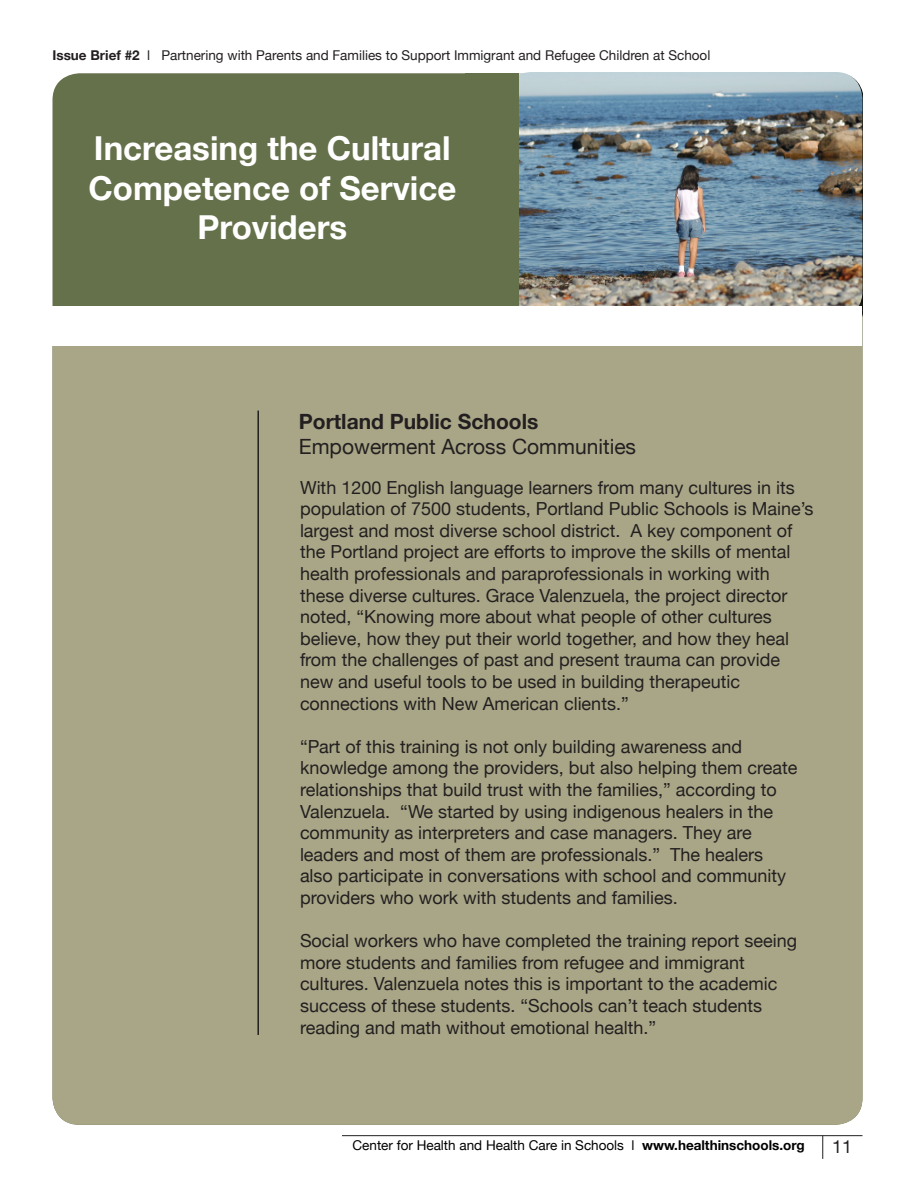
<style>
.page{position:relative;width:918px;height:1188px;background:#fff}
.page>*{position:absolute;margin:0;border:0;box-sizing:border-box;transform-origin:0 0}
.t1{font:700 33px/39.6px "Helvetica Neue";color:#fff;text-align:center}
.t2{font:21px "Helvetica Neue";color:#231f20}
.t3{font:700 21px "Helvetica Neue";color:#231f20}
.t4{font:18px/21.6px "Helvetica Neue";color:#231f20}
.t5{font:13.5px "Helvetica Neue";color:#231f20}
.t6{font:13.5px "Helvetica Neue";color:#000}
.s1{font-weight:700}
</style>
<div class="page">
<div style="left:52px;top:73px;width:810px;height:1052px;background:#65714a;border-radius:27px"></div>
<div style="left:52px;top:322px;width:810px;height:803px;background:#a9a687;border-radius:27px"></div>
<hr style="left:257px;top:411px;width:2px;height:624px;background:#231f20">
<hr style="left:342px;top:1135px;width:521px;height:1px;background:#231f20">
<svg style="left:822px;top:1136px;width:1px;height:23px"></svg>
<img style="left:504px;top:72px;width:358px;height:246px;border-radius:27px">
<div style="left:52px;top:306px;width:810px;height:40px;background:#fff"></div>
<div style="left:465px;top:73px;width:54px;height:233px;background:#65714a"></div>
<p class="t5" style="left:52px;top:47px;width:659px"><span class="s1">Issue Brief #2</span> l Partnering with Parents and Families to Support Immigrant and Refugee Children at School</p>
<h1 class="t1" style="left:88px;top:128px;width:369px">Increasing the Cultural<br>Competence of Service<br>Providers</h1>
<p class="t3" style="left:299px;top:409px;width:241px">Portland Public Schools</p>
<p class="t2" style="left:299px;top:434px;width:339px">Empowerment Across Communities</p>
<p class="t4" style="left:300px;top:476px;width:515px">With 1200 English language learners from many cultures in its population of 7500 students, Portland Public Schools is Maine’s largest and most diverse school district. A key component of the Portland project are efforts to improve the skills of mental health professionals and paraprofessionals in working with these diverse cultures. Grace Valenzuela, the project director noted, “Knowing more about what people of other cultures believe, how they put their world together, and how they heal from the challenges of past and present trauma can provide new and useful tools to be used in building therapeutic connections with New American clients.”</p>
<p class="t4" style="left:300px;top:735px;width:499px">“Part of this training is not only building awareness and knowledge among the providers, but also helping them create relationships that build trust with the families,” according to Valenzuela. “We started by using indigenous healers in the community as interpreters and case managers. They are leaders and most of them are professionals.” The healers also participate in conversations with school and community providers who work with students and families.</p>
<p class="t4" style="left:300px;top:930px;width:499px">Social workers who have completed the training report seeing more students and families from refugee and immigrant cultures. Valenzuela notes this is important to the academic success of these students. “Schools can’t teach students reading and math without emotional health.”</p>
<p class="t6" style="left:353px;top:1137px;width:454px">Center for Health and Health Care in Schools l <span class="s1">www.healthinschools.org</span></p>
<p class="t4" style="left:832px;top:1135px;width:22px">11</p>
</div>
